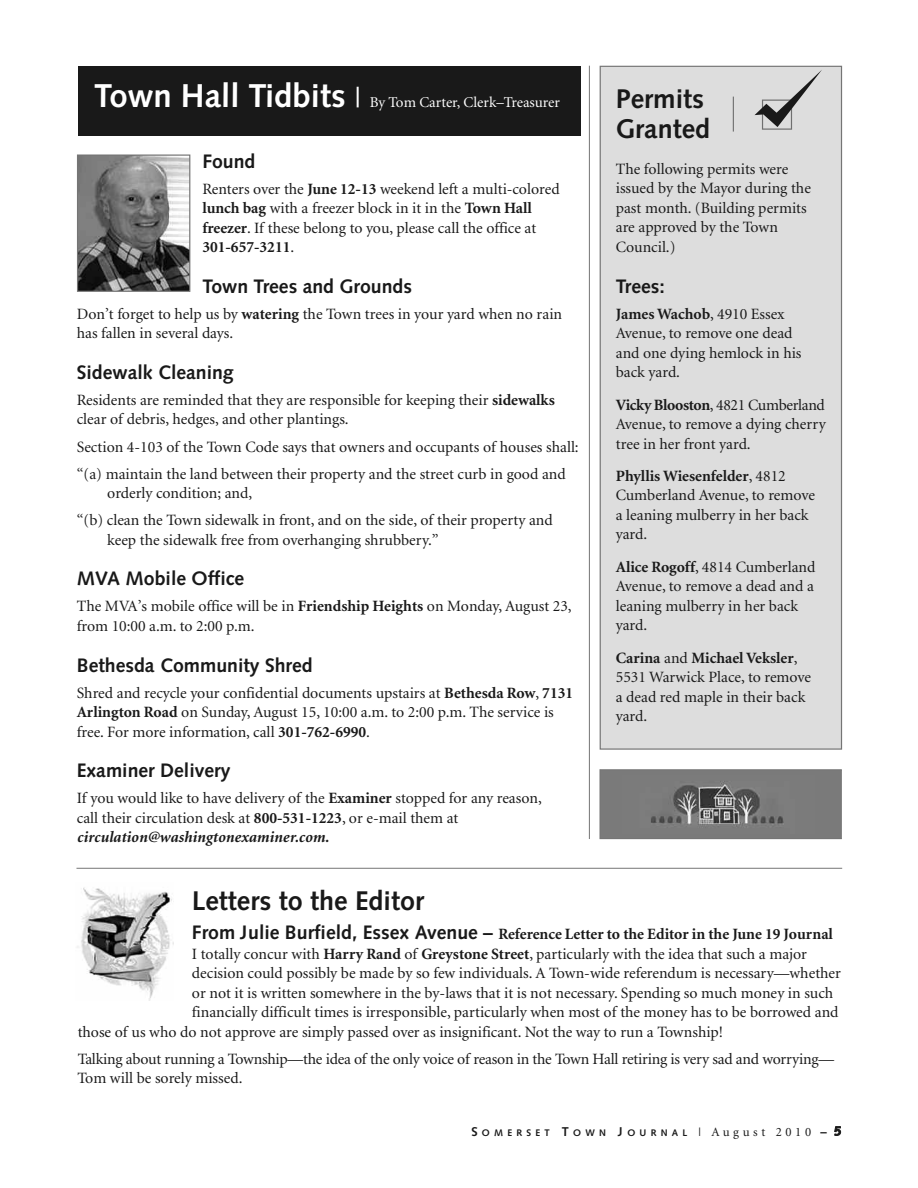
<style>
.page{position:relative;width:918px;height:1188px;background:#fff}
.page>*{position:absolute;margin:0;border:0;box-sizing:border-box;transform-origin:0 0}
.t1{font:700 27px/30px "Syntax";color:#191919}
.t2{font:700 19.5px "Syntax";color:#191919}
.t3{font:15.75px/19.5px "Minion";color:#191919}
.t4{font:700 15.75px "Minion";color:#191919}
.t5{font:15px "Minion";letter-spacing:-.005em;color:#fff}
.t6{font:700 9.6px "Syntax";letter-spacing:.445em;color:#191919}
.s1{font-family:"Syntax";font-weight:700;font-size:33px}
.s2{font-family:"Syntax";font-size:27px}
.s3{font-weight:700}
.s4{font-weight:700;font-style:italic}
.s5{font-family:"Syntax";font-size:19.5px}
.s6{font-size:12.75px}
.s7{font-family:"Minion";font-weight:400;font-size:12.75px}
</style>
<div class="page">
<hr style="left:589px;top:66px;width:1px;height:773px;background:#757575">
<div style="left:78px;top:66px;width:503px;height:69px;background:#191919"></div>
<img style="left:79px;top:157px;width:109px;height:133px">
<div style="left:77px;top:155px;width:113px;height:137px;border:1px solid #757575"></div>
<div style="left:601px;top:67px;width:240px;height:681px;background:#ddd"></div>
<div style="left:600px;top:66px;width:242px;height:684px;border:1px solid #757575"></div>
<hr style="left:733px;top:97px;width:1px;height:35px;background:#757575">
<svg style="left:755px;top:70px;width:67px;height:60px"></svg>
<div style="left:600px;top:770px;width:241px;height:68px;background:#7a7a7a"></div>
<img style="left:651px;top:781px;width:133px;height:47px">
<div style="left:600px;top:769px;width:242px;height:70px;border:1px solid #757575"></div>
<img style="left:77px;top:887px;width:96px;height:113px">
<hr style="left:76px;top:868px;width:766px;height:1px;background:#757575">
<p class="t5" style="left:94px;top:96px;width:467px"><span class="s1">Town Hall Tidbits</span> <span class="s2">|</span> By Tom Carter, Clerk–Treasurer</p>
<h1 class="t1" style="left:616px;top:86px;width:96px">Permits<br>Granted</h1>
<p class="t3" style="left:616px;top:160px;width:197px">The following permits were issued by the Mayor during the past month. (Building permits are approved by the Town<br>Council.)</p>
<p class="t2" style="left:616px;top:278px;width:51px">Trees:</p>
<p class="t3" style="left:616px;top:305px;width:187px"><span class="s3">James Wachob</span>, 4910 Essex<br>Avenue, to remove one dead and one dying hemlock in his back yard.</p>
<p class="t3" style="left:616px;top:396px;width:211px;text-align:justify"><span class="s3">Vicky Blooston</span>, 4821 Cumberland Avenue, to remove a dying cherry tree in her front yard.</p>
<p class="t3" style="left:616px;top:467px;width:201px"><span class="s3">Phyllis Wiesenfelder</span>, 4812<br>Cumberland Avenue, to remove a leaning mulberry in her back yard.</p>
<p class="t3" style="left:616px;top:558px;width:201px"><span class="s3">Alice Rogoff</span>, 4814 Cumberland<br>Avenue, to remove a dead and a leaning mulberry in her back yard.</p>
<p class="t3" style="left:616px;top:649px;width:197px"><span class="s3">Carina</span> and <span class="s3">Michael Veksler</span>,<br>5531 Warwick Place, to remove a dead red maple in their back yard.</p>
<p class="t2" style="left:202px;top:153px;width:55px">Found</p>
<p class="t3" style="left:202px;top:180px;width:359px">Renters over the <span class="s3">June 12-13</span> weekend left a multi-colored <span class="s3">lunch bag</span> with a freezer block in it in the <span class="s3">Town Hall freezer</span>. If these belong to you, please call the office at <span class="s3">301-657-3211</span>.</p>
<p class="t2" style="left:202px;top:278px;width:211px">Town Trees and Grounds</p>
<p class="t3" style="left:77px;top:305px;width:487px">Don’t forget to help us by <span class="s3">watering</span> the Town trees in your yard when no rain has fallen in several days.</p>
<p class="t2" style="left:77px;top:364px;width:158px">Sidewalk Cleaning</p>
<p class="t3" style="left:77px;top:391px;width:480px">Residents are reminded that they are responsible for keeping their <span class="s3">sidewalks </span>clear of debris, hedges, and other plantings.</p>
<p class="t3" style="left:77px;top:434px;width:503px;line-height:27px">Section 4-103 of the Town Code says that owners and occupants of houses shall: “(a) maintain the land between their property and the street curb in good and</p>
<p class="t3" style="left:77px;top:481px;width:478px;line-height:27px;text-indent:30px">orderly condition; and,<br>“(b) clean the Town sidewalk in front, and on the side, of their property and</p>
<p class="t3" style="left:107px;top:531px;width:333px">keep the sidewalk free from overhanging shrubbery.”</p>
<p class="t2" style="left:77px;top:571px;width:169px">MVA Mobile Office</p>
<p class="t3" style="left:77px;top:598px;width:496px">The MVA’s mobile office will be in <span class="s3">Friendship Heights</span> on Monday, August 23, from 10:00 a.m. to 2:00 p.m.</p>
<p class="t2" style="left:77px;top:657px;width:237px">Bethesda Community Shred</p>
<p class="t3" style="left:77px;top:684px;width:498px">Shred and recycle your confidential documents upstairs at <span class="s3">Bethesda Row</span>, <span class="s3">7131<br>Arlington Road</span> on Sunday, August 15, 10:00 a.m. to 2:00 p.m. The service is free. For more information, call <span class="s3">301-762-6990</span>.</p>
<p class="t2" style="left:77px;top:763px;width:155px">Examiner Delivery</p>
<p class="t3" style="left:77px;top:790px;width:467px">If you would like to have delivery of the <span class="s3">Examiner</span> stopped for any reason, call their circulation desk at <span class="s3">800-531-1223</span>, or e-mail them at <span class="s4">circulation@washingtonexaminer.com.</span></p>
<h1 class="t1" style="left:192px;top:888px;width:234px">Letters to the Editor</h1>
<p class="t4" style="left:192px;top:928px;width:643px"><span class="s5">From Julie Burfield, Essex Avenue –</span> Reference Letter to the Editor in the June 19 Journal</p>
<p class="t3" style="left:192px;top:945px;width:617px">I totally concur with <span class="s3">Harry Rand</span> of <span class="s3">Greystone Street</span>, particularly with the idea that such a major</p>
<p class="t3" style="left:192px;top:965px;width:650px">decision could possibly be made by so few individuals. A Town-wide referendum is necessary—whether</p>
<p class="t3" style="left:192px;top:984px;width:643px">or not it is written somewhere in the by-laws that it is not necessary. Spending so much money in such</p>
<p class="t3" style="left:192px;top:1004px;width:648px">financially difficult times is irresponsible, particularly when most of the money has to be borrowed and</p>
<p class="t3" style="left:78px;top:1023px;width:647px">those of us who do not approve are simply passed over as insignificant. Not the way to run a Township!</p>
<p class="t3" style="left:78px;top:1050px;width:758px">Talking about running a Township—the idea of the only voice of reason in the Town Hall retiring is very sad and worrying—<br>Tom will be sorely missed.</p>
<p class="t6" style="left:471px;top:1128px;width:371px"><span class="s6">S</span>OMERSET <span class="s6">T</span>OWN <span class="s6">J</span>OURNAL <span class="s7">| August 2010</span> <span class="s6">– 5</span></p>
</div>
